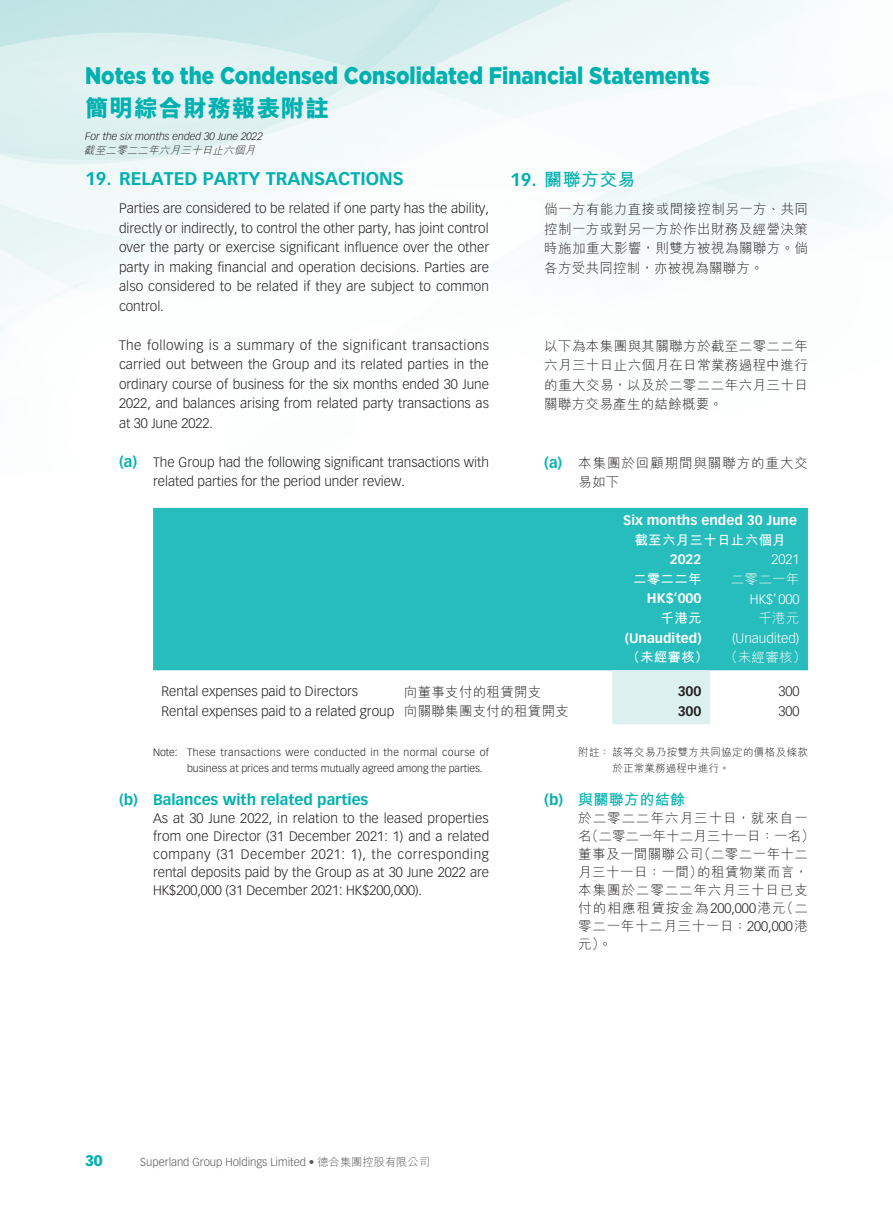
<style>
.page{position:relative;width:893px;height:1212px;background:#fff}
.page>*{position:absolute;margin:0;border:0;box-sizing:border-box;transform-origin:0 0}
.t1{font:900 24px "Gotham";color:#00b1b0;scale:.86 1}
.t2{font:800 24px "M Hei HK";letter-spacing:.02em;color:#00b1b0}
._01_H1_E{font:700 18px "Vectora LT Std";color:#00b1b0}
._001_H1_C{font:700 18px "M Hei HK";letter-spacing:.02em;color:#00b1b0}
._02_H2_E{font:700 15px "Vectora LT Std";color:#00b1b0}
._002_H2_C{font:700 15px "M Hei HK";letter-spacing:.02em;color:#00b1b0}
.t3{font:900 15px "Vectora LT Std";color:#00b1b0}
._00_txt_E{font:300 13.5px/19.5px "Vectora LT Std";color:#231f20;text-align:justify}
._000_txt_C{font:300 13.5px/19.5px "M Hei HK";letter-spacing:.03em;color:#231f20;text-align:justify}
._000_txt_C-2{font:300 13.5px/18px "M Hei HK";letter-spacing:.05em;color:#231f20}
._02_H2_E-2{font:300 13.5px/19.5px "Vectora LT Std";color:#231f20}
._00_txt_E-2{font:700 13.5px "Vectora LT Std";color:#fff}
._00_txt_E-3{font:700 13.5px "M Hei HK";letter-spacing:.02em;color:#fff}
._002_H2_C-2{font:300 13.5px/19.5px "M Hei HK";letter-spacing:.065em;color:#231f20}
._00_txt_E-4{font:300 13.5px "Vectora LT Std";color:#fff}
._00_txt_E-5{font:300 13.5px "M Hei HK";letter-spacing:.02em;color:#231f20}
._00_txt_E-6{font:300 13.5px "M Hei HK";letter-spacing:.02em;color:#fff}
._00_txt_E-7{font:700 13.5px "Vectora LT Std";color:#231f20}
.t4{font:300 11.25px "Vectora LT Std";color:#57585a}
._06_Notes_E{font:300 10.5px/16.5px "Vectora LT Std";color:#231f20}
._006_Notes_C{font:300 10.5px/16.5px "M Hei HK";letter-spacing:.035em;color:#231f20}
.t5{font:italic 300 10.5px "Vectora LT Std";color:#231f20}
.t6{font:italic 300 10.5px "M Hei HK";color:#231f20}
.s1{font-weight:700;font-size:15px;color:#00b1b0}
.s2{font-family:"Vectora LT Std"}
.s3{font-family:"Vectora LT Std";font-weight:700;font-size:15px;color:#00b1b0}
.s4{font-family:"M Hei HK"}
</style>
<div class="page">
<div style="left:153px;top:508px;width:655px;height:162px;background:#26bdbc"></div>
<div style="left:612px;top:670px;width:98px;height:54px;background:#dbf0ef"></div>
<h1 class="t1" style="left:85px;top:59px;width:728px">Notes to the Condensed Consolidated Financial Statements</h1>
<h1 class="t2" style="left:85px;top:96px;width:246px">簡明綜合財務報表附註</h1>
<p class="t5" style="left:85px;top:130px;width:179px">For the six months ended 30 June 2022</p>
<p class="t6" style="left:84px;top:145px;width:175px">截至二零二二年六月三十日止六個月</p>
<p class="_01_H1_E" style="left:85px;top:168px;width:320px">19. RELATED PARTY TRANSACTIONS</p>
<p class="_00_txt_E" style="left:119px;top:199px;width:372px">Parties are considered to be related if one party has the ability, directly or indirectly, to control the other party, has joint control over the party or exercise significant influence over the other party in making financial and operation decisions. Parties are also considered to be related if they are subject to common control.</p>
<p class="_00_txt_E" style="left:119px;top:335px;width:372px">The following is a summary of the significant transactions carried out between the Group and its related parties in the ordinary course of business for the six months ended 30 June 2022, and balances arising from related party transactions as at 30 June 2022.</p>
<p class="_02_H2_E-2" style="left:153px;top:452px;width:337px;text-indent:-34px"><span class="s1">(a)</span> The Group had the following significant transactions with related parties for the period under review.</p>
<p class="_001_H1_C" style="left:510px;top:166px;width:127px"><span class="s2">19.</span> 關聯方交易</p>
<p class="_000_txt_C" style="left:544px;top:199px;width:265px">倘一方有能力直接或間接控制另一方、共同控制一方或對另一方於作出財務及經營決策時施加重大影響，則雙方被視為關聯方。倘各方受共同控制，亦被視為關聯方。</p>
<p class="_000_txt_C" style="left:544px;top:336px;width:265px">以下為本集團與其關聯方於截至二零二二年六月三十日止六個月在日常業務過程中進行的重大交易，以及於二零二二年六月三十日關聯方交易產生的結餘概要。</p>
<p class="_002_H2_C-2" style="left:578px;top:453px;width:231px;text-indent:-34px"><span class="s3">(a)</span> 本集團於回顧期間與關聯方的重大交易如下</p>
<p class="_00_txt_E-2" style="left:623px;top:512px;width:175px">Six months ended 30 June</p>
<p class="_00_txt_E-3" style="left:634px;top:530px;width:153px">截至六月三十日止六個月</p>
<p class="_00_txt_E-2" style="left:670px;top:551px;width:33px">2022</p>
<p class="_00_txt_E-4" style="left:771px;top:551px;width:30px">2021</p>
<p class="_00_txt_E-3" style="left:633px;top:569px;width:70px">二零二二年</p>
<p class="_00_txt_E-6" style="left:731px;top:572px;width:70px">二零二一年</p>
<p class="_00_txt_E-2" style="left:647px;top:590px;width:56px">HK$’000</p>
<p class="_00_txt_E-4" style="left:750px;top:591px;width:51px">HK$’000</p>
<p class="_00_txt_E-3" style="left:661px;top:608px;width:43px">千港元</p>
<p class="_00_txt_E-6" style="left:758px;top:611px;width:43px">千港元</p>
<p class="_00_txt_E-2" style="left:625px;top:630px;width:78px">(Unaudited)</p>
<p class="_00_txt_E-4" style="left:732px;top:630px;width:69px">(Unaudited)</p>
<p class="_00_txt_E-3" style="left:627px;top:647px;width:83px">（未經審核）</p>
<p class="_00_txt_E-6" style="left:724px;top:650px;width:83px">（未經審核）</p>
<p class="_00_txt_E" style="left:162px;top:682px;width:198px">Rental expenses paid to Directors</p>
<p class="_00_txt_E-5" style="left:404px;top:685px;width:139px">向董事支付的租賃開支</p>
<p class="_00_txt_E-7" style="left:678px;top:683px;width:25px">300</p>
<p class="_00_txt_E" style="left:778px;top:682px;width:23px">300</p>
<p class="_00_txt_E" style="left:162px;top:701px;width:234px">Rental expenses paid to a related group</p>
<p class="_00_txt_E-5" style="left:404px;top:704px;width:166px">向關聯集團支付的租賃開支</p>
<p class="_00_txt_E-7" style="left:678px;top:702px;width:25px">300</p>
<p class="_00_txt_E" style="left:778px;top:701px;width:23px">300</p>
<p class="_06_Notes_E" style="left:187px;top:744px;width:303px;text-indent:-34px">Note: These transactions were conducted in the normal course of business at prices and terms mutually agreed among the parties.</p>
<p class="_02_H2_E" style="left:119px;top:791px;width:251px">(b) Balances with related parties</p>
<p class="_00_txt_E" style="left:153px;top:809px;width:338px;line-height:18px">As at 30 June 2022, in relation to the leased properties from one Director (31 December 2021: 1) and a related company (31 December 2021: 1), the corresponding rental deposits paid by the Group as at 30 June 2022 are HK$200,000 (31 December 2021: HK$200,000).</p>
<p class="_006_Notes_C" style="left:612px;top:743px;width:197px;text-indent:-34px">附註：該等交易乃按雙方共同協定的價格及條款於正常業務過程中進行。</p>
<p class="_002_H2_C" style="left:544px;top:789px;width:142px"><span class="s2">(b)</span> 與關聯方的結餘</p>
<p class="_000_txt_C-2" style="left:578px;top:809px;width:238px">於二零二二年六月三十日，就來自一名（二零二一年十二月三十一日：一名）董事及一間關聯公司（二零二一年十二月三十一日：一間）的租賃物業而言，本集團於二零二二年六月三十日已支付的相應租賃按金為<span class="s2">200,000</span>港元（二零二一年十二月三十一日：<span class="s2">200,000</span>港元）。</p>
<p class="t3" style="left:85px;top:1151px;width:19px">30</p>
<p class="t4" style="left:140px;top:1155px;width:291px">Superland Group Holdings Limited • <span class="s4">德合集團控股有限公司</span></p>
</div>
